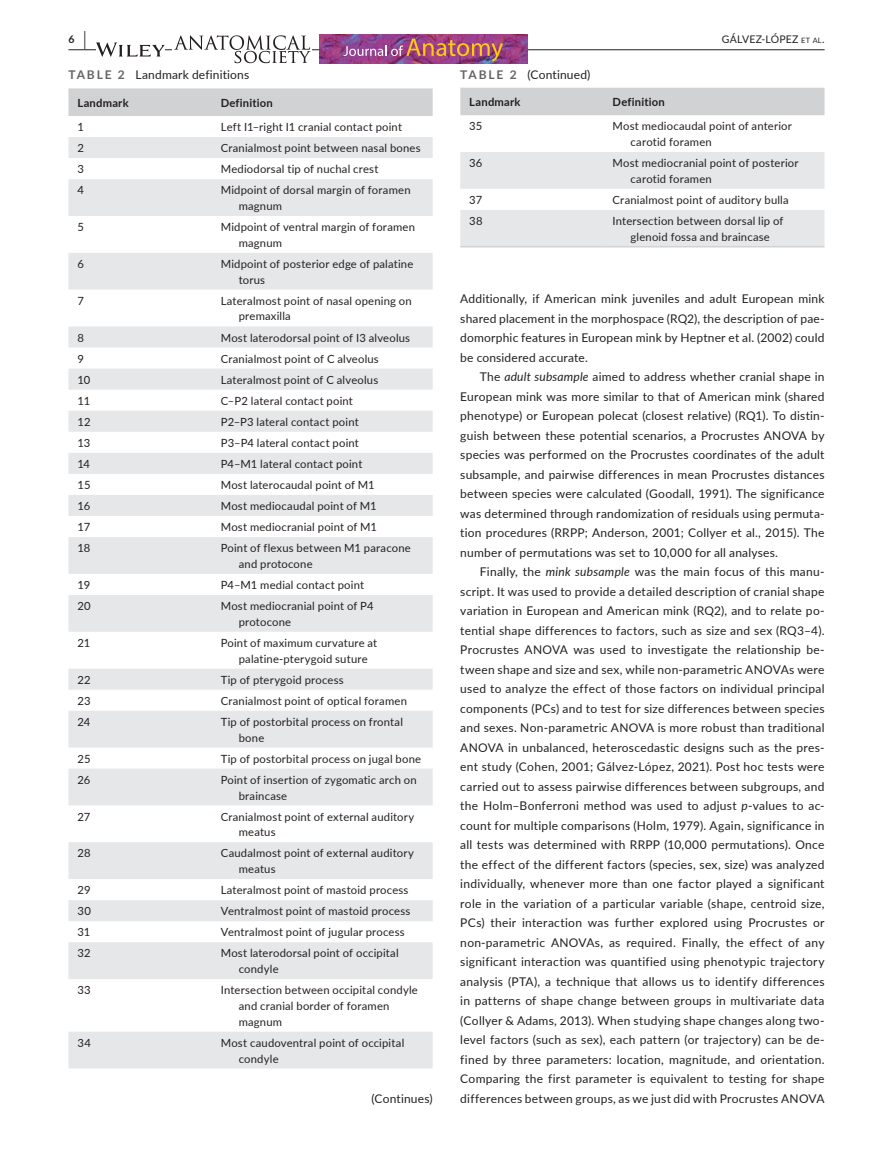
<style>
.page{position:relative;width:893px;height:1174px;background:#fff}
.page>*{position:absolute;margin:0;border:0;box-sizing:border-box;transform-origin:0 0}
.t1{font:12px/19.5px "Lato";letter-spacing:.015em;color:#231f20;text-align:justify}
.t2{font:11.25px/15.8px "Lato";letter-spacing:.015em;color:#231f20}
.t3{font:700 11.25px "Lato";letter-spacing:.02em;color:#231f20}
.t4{font:10.5px "Lato";letter-spacing:.025em;color:#231f20}
.t5{font:700 10.5px "Lato";color:#231f20}
.s1{font-size:19.5px}
.s2{font-size:7.35px}
.s3{font-weight:700;color:#636366}
.s4{font-style:italic}
</style>
<div class="page">
<hr style="left:68px;top:49px;width:756px;height:1px;background:#231f20">
<svg style="left:96px;top:42px;width:69px;height:15px"></svg>
<img style="left:173px;top:35px;width:139px;height:29px">
<img style="left:319px;top:34px;width:209px;height:30px">
<img style="left:343px;top:39px;width:160px;height:22px">
<div style="left:68px;top:88px;width:365px;height:28px;background:#d1d2d4"></div>
<svg style="left:68px;top:137px;width:365px;height:931px;fill:#e6e7e9"></svg>
<div style="left:460px;top:88px;width:364px;height:27px;background:#d1d2d4"></div>
<svg style="left:460px;top:152px;width:364px;height:94px"></svg>
<hr style="left:460px;top:246px;width:144px;height:1px;background:#d1d2d4">
<hr style="left:604px;top:246px;width:220px;height:1px;background:#d1d2d4">
<p class="t5" style="left:68px;top:31px;width:19px">6 <span class="s1">|</span></p>
<p class="t4" style="left:722px;top:33px;width:104px">GÁLVEZ- LÓPEZ <span class="s2">Et aL</span>.</p>
<p class="t1" style="left:68px;top:64px;width:182px"><span class="s3">TABLE 2</span> Landmark definitions</p>
<p class="t3" style="left:77px;top:98px;width:53px">Landmark</p>
<p class="t3" style="left:221px;top:94px;width:54px">Definition</p>
<p class="t2" style="left:77px;top:120px;width:8px">1</p>
<p class="t2" style="left:221px;top:119px;width:183px">Left I1– right I1 cranial contact point</p>
<p class="t2" style="left:77px;top:141px;width:8px">2</p>
<p class="t2" style="left:221px;top:140px;width:201px">Cranialmost point between nasal bones</p>
<p class="t2" style="left:77px;top:162px;width:8px">3</p>
<p class="t2" style="left:221px;top:161px;width:159px">Mediodorsal tip of nuchal crest</p>
<p class="t2" style="left:77px;top:183px;width:8px">4</p>
<p class="t2" style="left:239px;top:182px;width:173px;text-indent:-18px">Midpoint of dorsal margin of foramen magnum</p>
<p class="t2" style="left:77px;top:220px;width:8px">5</p>
<p class="t2" style="left:239px;top:219px;width:178px;text-indent:-18px">Midpoint of ventral margin of foramen magnum</p>
<p class="t2" style="left:77px;top:257px;width:8px">6</p>
<p class="t2" style="left:239px;top:255px;width:176px;text-indent:-18px">Midpoint of posterior edge of palatine torus</p>
<p class="t2" style="left:77px;top:292px;width:8px">7</p>
<p class="t2" style="left:239px;top:292px;width:174px;text-indent:-18px">Lateralmost point of nasal opening on premaxilla</p>
<p class="t2" style="left:77px;top:330px;width:8px">8</p>
<p class="t2" style="left:221px;top:329px;width:191px">Most laterodorsal point of I3 alveolus</p>
<p class="t2" style="left:77px;top:350px;width:8px">9</p>
<p class="t2" style="left:221px;top:350px;width:160px">Cranialmost point of C alveolus</p>
<p class="t2" style="left:77px;top:372px;width:14px">10</p>
<p class="t2" style="left:221px;top:371px;width:159px">Lateralmost point of C alveolus</p>
<p class="t2" style="left:77px;top:393px;width:14px">11</p>
<p class="t2" style="left:221px;top:392px;width:134px">C– P2 lateral contact point</p>
<p class="t2" style="left:77px;top:414px;width:15px">12</p>
<p class="t2" style="left:221px;top:413px;width:140px">P2– P3 lateral contact point</p>
<p class="t2" style="left:77px;top:436px;width:14px">13</p>
<p class="t2" style="left:221px;top:434px;width:140px">P3– P4 lateral contact point</p>
<p class="t2" style="left:77px;top:457px;width:14px">14</p>
<p class="t2" style="left:221px;top:455px;width:143px">P4– M1 lateral contact point</p>
<p class="t2" style="left:77px;top:478px;width:15px">15</p>
<p class="t2" style="left:221px;top:476px;width:155px">Most laterocaudal point of M1</p>
<p class="t2" style="left:77px;top:499px;width:14px">16</p>
<p class="t2" style="left:221px;top:497px;width:157px">Most mediocaudal point of M1</p>
<p class="t2" style="left:77px;top:518px;width:14px">17</p>
<p class="t2" style="left:221px;top:518px;width:158px">Most mediocranial point of M1</p>
<p class="t2" style="left:77px;top:541px;width:14px">18</p>
<p class="t2" style="left:239px;top:540px;width:174px;text-indent:-18px">Point of flexus between M1 paracone and protocone</p>
<p class="t2" style="left:77px;top:576px;width:14px">19</p>
<p class="t2" style="left:221px;top:576px;width:145px">P4– M1 medial contact point</p>
<p class="t2" style="left:77px;top:599px;width:15px">20</p>
<p class="t2" style="left:239px;top:597px;width:136px;text-indent:-18px">Most mediocranial point of P4 protocone</p>
<p class="t2" style="left:77px;top:636px;width:14px">21</p>
<p class="t2" style="left:239px;top:634px;width:140px;text-indent:-18px">Point of maximum curvature at palatine- pterygoid suture</p>
<p class="t2" style="left:77px;top:672px;width:15px">22</p>
<p class="t2" style="left:221px;top:671px;width:124px">Tip of pterygoid process</p>
<p class="t2" style="left:77px;top:693px;width:15px">23</p>
<p class="t2" style="left:221px;top:692px;width:188px">Cranialmost point of optical foramen</p>
<p class="t2" style="left:77px;top:714px;width:14px">24</p>
<p class="t2" style="left:239px;top:713px;width:166px;text-indent:-18px">Tip of postorbital process on frontal bone</p>
<p class="t2" style="left:77px;top:751px;width:15px">25</p>
<p class="t2" style="left:221px;top:750px;width:202px">Tip of postorbital process on jugal bone</p>
<p class="t2" style="left:77px;top:772px;width:14px">26</p>
<p class="t2" style="left:239px;top:771px;width:179px;text-indent:-18px">Point of insertion of zygomatic arch on braincase</p>
<p class="t2" style="left:77px;top:808px;width:14px">27</p>
<p class="t2" style="left:239px;top:808px;width:177px;text-indent:-18px">Cranialmost point of external auditory meatus</p>
<p class="t2" style="left:77px;top:846px;width:15px">28</p>
<p class="t2" style="left:239px;top:845px;width:177px;text-indent:-18px">Caudalmost point of external auditory meatus</p>
<p class="t2" style="left:77px;top:881px;width:15px">29</p>
<p class="t2" style="left:221px;top:881px;width:189px">Lateralmost point of mastoid process</p>
<p class="t2" style="left:77px;top:904px;width:15px">30</p>
<p class="t2" style="left:221px;top:903px;width:191px">Ventralmost point of mastoid process</p>
<p class="t2" style="left:77px;top:925px;width:14px">31</p>
<p class="t2" style="left:221px;top:924px;width:185px">Ventralmost point of jugular process</p>
<p class="t2" style="left:77px;top:946px;width:15px">32</p>
<p class="t2" style="left:239px;top:945px;width:161px;text-indent:-18px">Most laterodorsal point of occipital condyle</p>
<p class="t2" style="left:77px;top:983px;width:15px">33</p>
<p class="t2" style="left:239px;top:981px;width:181px;text-indent:-18px">Intersection between occipital condyle and cranial border of foramen magnum</p>
<p class="t2" style="left:77px;top:1035px;width:15px">34</p>
<p class="t2" style="left:239px;top:1034px;width:167px;text-indent:-18px">Most caudoventral point of occipital condyle</p>
<p class="t1" style="left:371px;top:1088px;width:63px">(Continues)</p>
<p class="t1" style="left:460px;top:64px;width:132px"><span class="s3">TABLE 2</span> (Continued)</p>
<p class="t3" style="left:469px;top:97px;width:53px">Landmark</p>
<p class="t3" style="left:613px;top:94px;width:54px">Definition</p>
<p class="t2" style="left:469px;top:119px;width:15px">35</p>
<p class="t2" style="left:631px;top:118px;width:163px;text-indent:-18px">Most mediocaudal point of anterior carotid foramen</p>
<p class="t2" style="left:469px;top:156px;width:15px">36</p>
<p class="t2" style="left:631px;top:155px;width:169px;text-indent:-18px">Most mediocranial point of posterior carotid foramen</p>
<p class="t2" style="left:469px;top:191px;width:14px">37</p>
<p class="t2" style="left:613px;top:191px;width:178px">Cranialmost point of auditory bulla</p>
<p class="t2" style="left:469px;top:214px;width:15px">38</p>
<p class="t2" style="left:613px;top:212px;width:172px;text-align:center">Intersection between dorsal lip of glenoid fossa and braincase</p>
<p class="t1" style="left:460px;top:288px;width:366px">Additionally, if American mink juveniles and adult European mink shared placement in the morphospace (RQ2), the description of pae&shy;domorphic features in European mink by Heptner et al. (2002) could be considered accurate.</p>
<p class="t1" style="left:460px;top:368px;width:366px;text-indent:19px">The <span class="s4">adult subsample</span> aimed to address whether cranial shape in European mink was more similar to that of American mink (shared phenotype) or European polecat (closest relative) (RQ1). To distin&shy;guish between these potential scenarios, a Procrustes ANOVA by species was performed on the Procrustes coordinates of the adult subsample, and pairwise differences in mean Procrustes distances between species were calculated (Goodall, 1991). The significance was determined through randomization of residuals using permuta&shy;tion procedures (RRPP; Anderson, 2001; Collyer et al., 2015). The number of permutations was set to 10,000 for all analyses.</p>
<p class="t1" style="left:460px;top:561px;width:366px;text-indent:20px">Finally, the <span class="s4">mink subsample</span> was the main focus of this manu&shy;script. It was used to provide a detailed description of cranial shape variation in European and American mink (RQ2), and to relate po&shy;tential shape differences to factors, such as size and sex (RQ3– 4).<br>Procrustes ANOVA was used to investigate the relationship be&shy;tween shape and size and sex, while non- parametric ANOVAs were used to analyze the effect of those factors on individual principal components (PCs) and to test for size differences between species and sexes. Non- parametric ANOVA is more robust than traditional ANOVA in unbalanced, heteroscedastic designs such as the pres&shy;ent study (Cohen, 2001; Gálvez- López, 2021). Post hoc tests were carried out to assess pairwise differences between subgroups, and the Holm– Bonferroni method was used to adjust <span class="s4">p</span>- values to ac&shy;count for multiple comparisons (Holm, 1979). Again, significance in all tests was determined with RRPP (10,000 permutations). Once the effect of the different factors (species, sex, size) was analyzed individually, whenever more than one factor played a significant role in the variation of a particular variable (shape, centroid size, PCs) their interaction was further explored using Procrustes or non- parametric ANOVAs, as required. Finally, the effect of any significant interaction was quantified using phenotypic trajectory analysis (PTA), a technique that allows us to identify differences in patterns of shape change between groups in multivariate data (Collyer &amp; Adams, 2013). When studying shape changes along two&shy;level factors (such as sex), each pattern (or trajectory) can be de&shy;fined by three parameters: location, magnitude, and orientation.<br>Comparing the first parameter is equivalent to testing for shape differences between groups, as we just did with Procrustes ANOVA</p>
</div>
